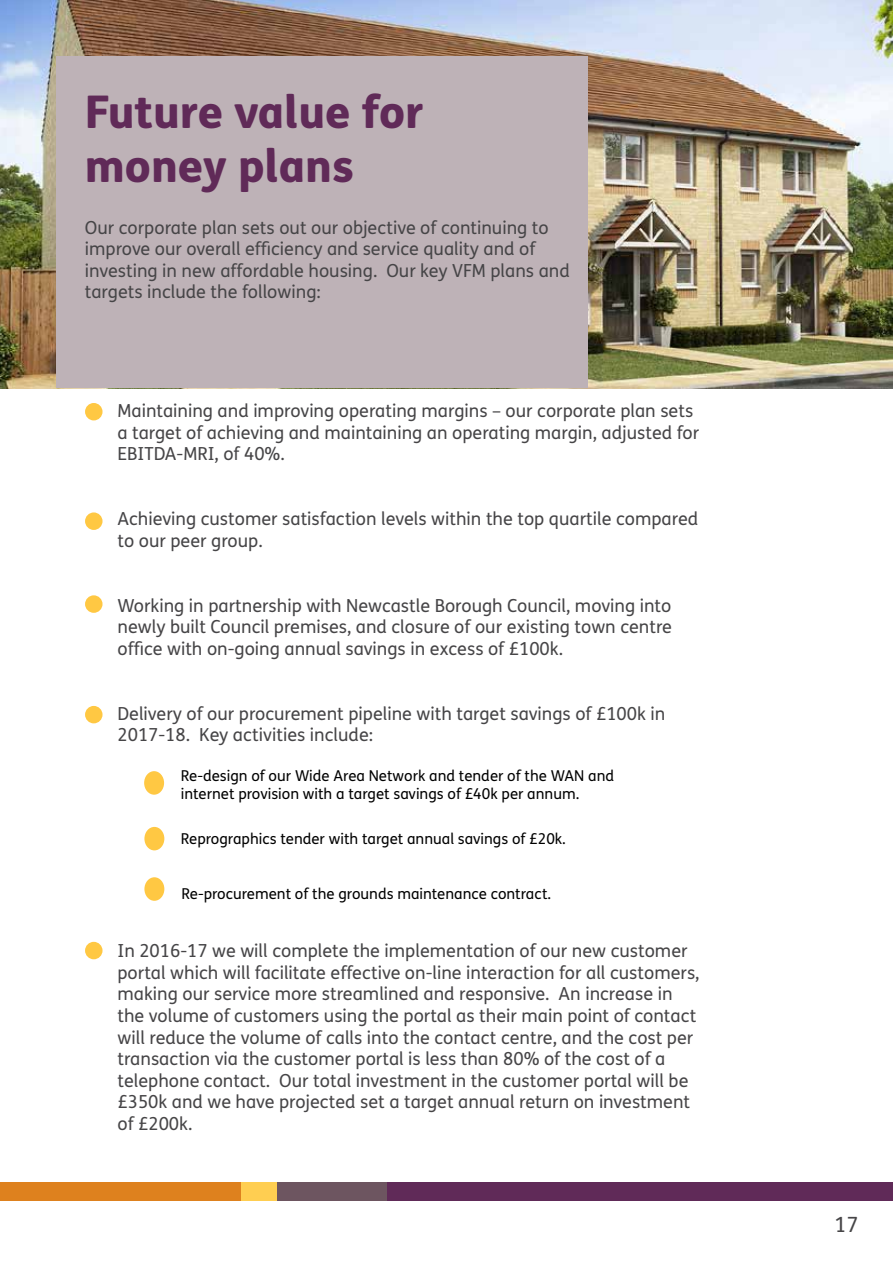
<style>
.page{position:relative;width:893px;height:1263px;background:#fff}
.page>*{position:absolute;margin:0;border:0;box-sizing:border-box;transform-origin:0 0}
.t1{font:800 45px/54px "FS Me";color:#602a58}
.t2{font:21px "FS Me";color:#464547}
.t3{font:18px/21.6px "FS Me";color:#464547}
.t4{font:15px/18px "FS Me";color:#000}
</style>
<div class="page">
<img style="left:0;top:0;width:893px;height:388px">
<div style="left:56px;top:56px;width:532px;height:332px;background:#beb2b7"></div>
<div style="left:85px;top:403px;width:18px;height:17px;background:#ffc843;border-radius:50%"></div>
<div style="left:85px;top:512px;width:18px;height:18px;background:#ffc843;border-radius:50%"></div>
<div style="left:85px;top:595px;width:18px;height:18px;background:#ffc843;border-radius:50%"></div>
<div style="left:85px;top:706px;width:18px;height:17px;background:#ffc843;border-radius:50%"></div>
<div style="left:144px;top:771px;width:20px;height:24px;background:#ffc843;border-radius:50%"></div>
<div style="left:0;top:1182px;width:276px;height:19px;background:#de811e"></div>
<div style="left:386px;top:1182px;width:507px;height:19px;background:#602a58"></div>
<div style="left:276px;top:1182px;width:111px;height:19px;background:#6d5560"></div>
<div style="left:241px;top:1182px;width:35px;height:19px;background:#ffce51"></div>
<div style="left:144px;top:827px;width:20px;height:23px;background:#ffc843;border-radius:50%"></div>
<div style="left:144px;top:877px;width:20px;height:24px;background:#ffc843;border-radius:50%"></div>
<div style="left:85px;top:942px;width:18px;height:17px;background:#ffc843;border-radius:50%"></div>
<h1 class="t1" style="left:85px;top:85px;width:340px">Future value for money plans</h1>
<p class="t3" style="left:85px;top:217px;width:486px">Our corporate plan sets out our objective of continuing to improve our overall efficiency and service quality and of investing in new affordable housing. Our key VFM plans and targets include the following:</p>
<p class="t3" style="left:117px;top:400px;width:583px">Maintaining and improving operating margins – our corporate plan sets a target of achieving and maintaining an operating margin, adjusted for<br>EBITDA-MRI, of 40%.</p>
<p class="t3" style="left:117px;top:508px;width:582px">Achieving customer satisfaction levels within the top quartile compared to our peer group.</p>
<p class="t3" style="left:117px;top:595px;width:556px;text-align:justify">Working in partnership with Newcastle Borough Council, moving into newly built Council premises, and closure of our existing town centre office with on-going annual savings in excess of £100k.</p>
<p class="t3" style="left:117px;top:703px;width:549px">Delivery of our procurement pipeline with target savings of £100k in<br>2017-18. Key activities include:</p>
<p class="t4" style="left:181px;top:767px;width:435px">Re-design of our Wide Area Network and tender of the WAN and internet provision with a target savings of £40k per annum.</p>
<p class="t4" style="left:181px;top:829px;width:387px">Reprographics tender with target annual savings of £20k.</p>
<p class="t4" style="left:181px;top:885px;width:371px">Re-procurement of the grounds maintenance contract.</p>
<p class="t3" style="left:117px;top:940px;width:584px">In 2016-17 we will complete the implementation of our new customer portal which will facilitate effective on-line interaction for all customers, making our service more streamlined and responsive. An increase in the volume of customers using the portal as their main point of contact will reduce the volume of calls into the contact centre, and the cost per transaction via the customer portal is less than 80% of the cost of a telephone contact. Our total investment in the customer portal will be £350k and we have projected set a target annual return on investment of £200k.</p>
<p class="t2" style="left:834px;top:1212px;width:25px">17</p>
</div>
